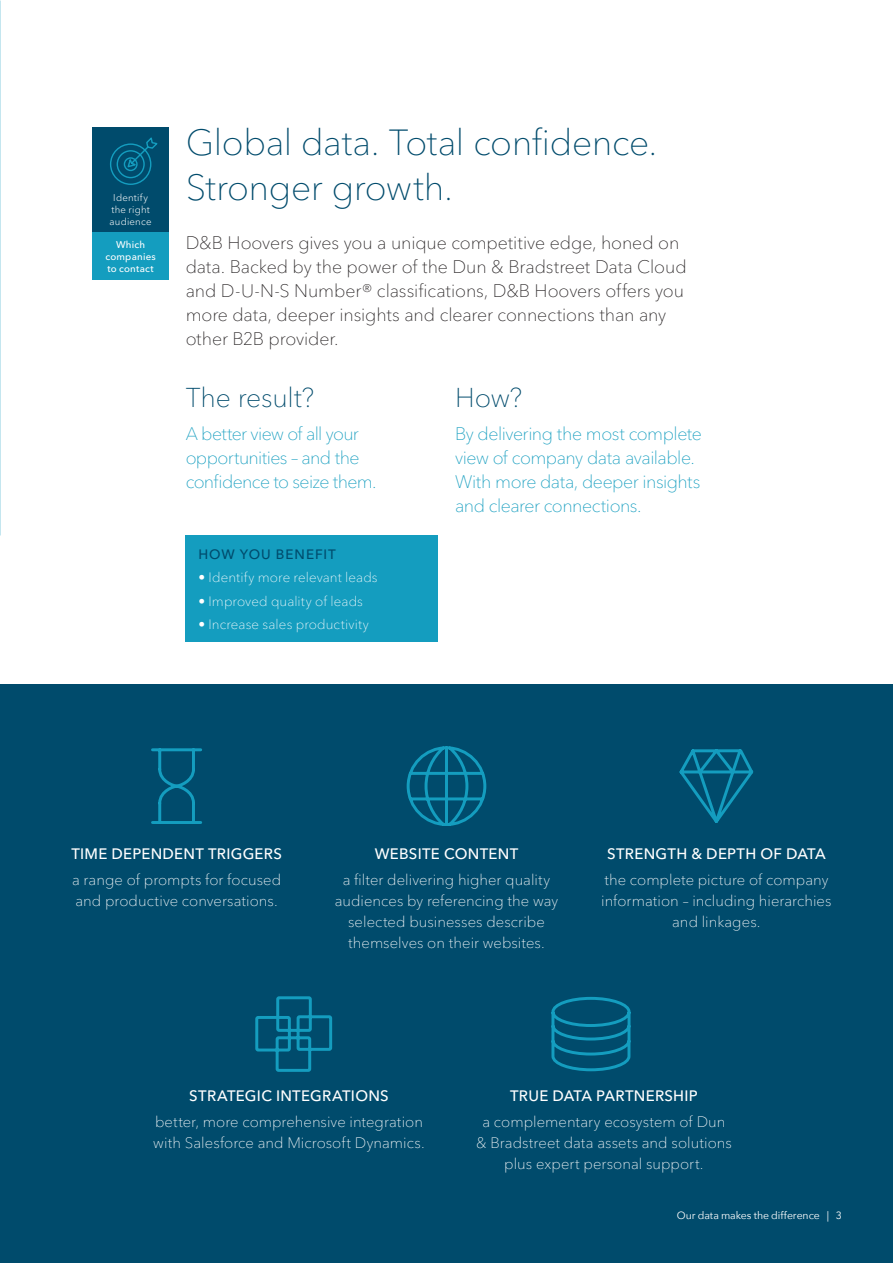
<style>
.page{position:relative;width:893px;height:1263px;background:#fff}
.page>*{position:absolute;margin:0;border:0;box-sizing:border-box;transform-origin:0 0}
.t1{font:100 36px/45px "Avenir Next LT Pro";letter-spacing:-.01em;color:#004b6c}
.t2{font:100 27px "Avenir Next LT Pro";letter-spacing:-.005em;color:#004b6c}
.t3{font:100 18px/24px "Avenir Next LT Pro";letter-spacing:-.005em;color:#231f20}
.t4{font:100 18px/24px "Avenir Next LT Pro";letter-spacing:-.03em;color:#149dbf}
.t5{font:100 15px/21px "Avenir Next LT Pro";color:#fff;text-align:center}
.t6{font:500 15px "Avenir Next LT Pro";letter-spacing:.02em;color:#fff}
.t7{font:100 13.5px "Avenir Next LT Pro";letter-spacing:.01em;color:#fff}
.t8{font:500 13.5px "Avenir Next LT Pro";letter-spacing:.07em;color:#004b6c}
.t9{font:10.5px "Avenir Next";letter-spacing:-.005em;color:#fff}
.t10{font:300 9.75px/11.7px "Avenir Next LT Pro";letter-spacing:.02em;color:#fff;text-align:center}
.t11{font:500 9.75px/11.7px "Avenir Next LT Pro";letter-spacing:.025em;color:#fff;text-align:center}
</style>
<div class="page">
<div style="left:0;top:685px;width:893px;height:578px;background:#004b6c"></div>
<div style="left:186px;top:536px;width:252px;height:106px;background:#149dbf"></div>
<div style="left:93px;top:128px;width:76px;height:105px;background:#004b6c"></div>
<svg style="left:110px;top:137px;width:48px;height:48px"></svg>
<div style="left:93px;top:233px;width:76px;height:47px;background:#149dbf"></div>
<svg style="left:406px;top:746px;width:81px;height:80px"></svg>
<svg style="left:679px;top:749px;width:75px;height:74px"></svg>
<svg style="left:151px;top:748px;width:51px;height:76px"></svg>
<svg style="left:551px;top:997px;width:80px;height:75px"></svg>
<svg style="left:255px;top:996px;width:78px;height:76px"></svg>
<p class="t10" style="left:110px;top:192px;width:44px">Identify the right audience</p>
<p class="t11" style="left:105px;top:239px;width:52px">Which companies to contact</p>
<h1 class="t1" style="left:186px;top:120px;width:473px">Global data. Total confidence.<br>Stronger growth.</h1>
<p class="t3" style="left:186px;top:231px;width:502px">D&amp;B Hoovers gives you a unique competitive edge, honed on data. Backed by the power of the Dun &amp; Bradstreet Data Cloud and D-U-N-S Number® classifications, D&amp;B Hoovers offers you more data, deeper insights and clearer connections than any other B2B provider.</p>
<h2 class="t2" style="left:186px;top:382px;width:130px">The result?</h2>
<p class="t4" style="left:186px;top:422px;width:192px">A better view of all your opportunities – and the confidence to seize them.</p>
<p class="t8" style="left:198px;top:546px;width:139px">HOW YOU BENEFIT</p>
<p class="t7" style="left:198px;top:569px;width:181px">• Identify more relevant leads</p>
<p class="t7" style="left:198px;top:593px;width:166px">• Improved quality of leads</p>
<p class="t7" style="left:198px;top:616px;width:172px">• Increase sales productivity</p>
<h2 class="t2" style="left:455px;top:382px;width:69px">How?</h2>
<p class="t4" style="left:455px;top:422px;width:248px">By delivering the most complete view of company data available.<br>With more data, deeper insights and clearer connections.</p>
<p class="t6" style="left:71px;top:845px;width:212px">TIME DEPENDENT TRIGGERS</p>
<p class="t5" style="left:72px;top:869px;width:211px;text-align:left">a range of prompts for focused and productive conversations.</p>
<p class="t6" style="left:375px;top:845px;width:145px">WEBSITE CONTENT</p>
<p class="t5" style="left:335px;top:869px;width:225px">a filter delivering higher quality audiences by referencing the way selected businesses describe themselves on their websites.</p>
<p class="t6" style="left:607px;top:845px;width:220px">STRENGTH &amp; DEPTH OF DATA</p>
<p class="t5" style="left:601px;top:869px;width:232px">the complete picture of company information – including hierarchies and linkages.</p>
<p class="t6" style="left:189px;top:1087px;width:201px">STRATEGIC INTEGRATIONS</p>
<p class="t5" style="left:153px;top:1111px;width:273px;text-align:left">better, more comprehensive integration with Salesforce and Microsoft Dynamics.</p>
<p class="t6" style="left:510px;top:1087px;width:189px">TRUE DATA PARTNERSHIP</p>
<p class="t5" style="left:476px;top:1111px;width:257px">a complementary ecosystem of Dun &amp; Bradstreet data assets and solutions plus expert personal support.</p>
<p class="t9" style="left:677px;top:1207px;width:167px">Our data makes the difference | 3</p>
</div>
